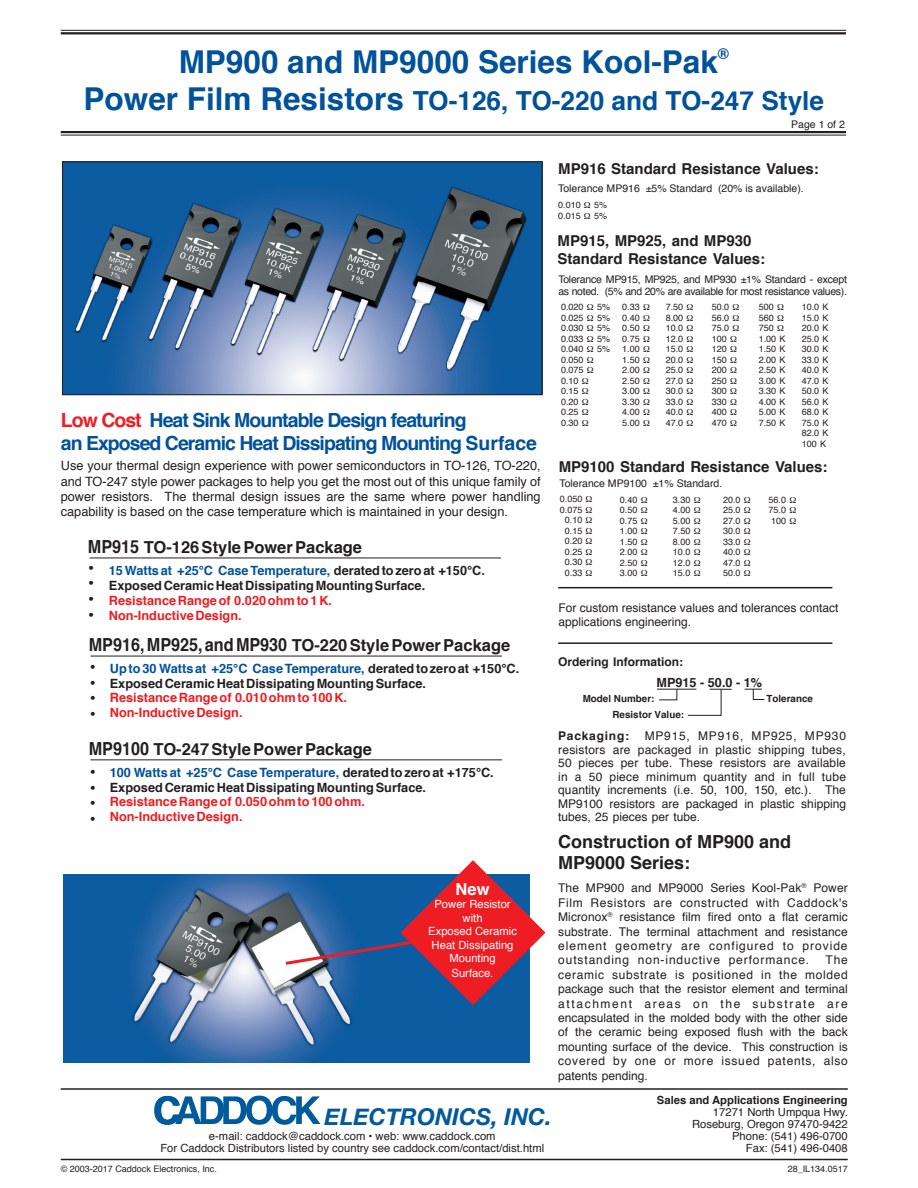
<style>
.page{position:relative;width:918px;height:1188px;background:#fff}
.page>*{position:absolute;margin:0;border:0;box-sizing:border-box;transform-origin:0 0}
.t1{font:700 31.5px "Helvetica";color:#01529a}
.t2{font:700 26.25px "Helvetica";color:#01529a}
.t3{font:italic 700 23.25px "Helvetica Neue";color:#005a9c}
.t4{font:700 19.5px/23.4px "Helvetica";letter-spacing:-.05em;color:#01529a}
.t5{font:700 18px/21.6px "Helvetica";color:#231f20}
.t6{font:700 16.5px "Helvetica";color:#231f20}
.t7{font:700 16.5px "Helvetica";color:#fff}
.t8{font:700 15px/18px "Helvetica";color:#231f20}
.t9{font:13.5px/15.6px "Symbol";color:#231f20;text-align:justify}
.t10{font:700 12.75px/15px "Helvetica";color:#231f20}
.t11{font:12.75px/15.3px "Helvetica";color:#231f20;text-align:justify}
.t12{font:700 12.75px/15px "Helvetica";color:#ee1d23}
.t13{font:700 12.6px "Helvetica";color:#231f20}
.t14{font:12px/14.4px "Helvetica";color:#231f20;text-align:justify}
.t15{font:700 12px "Helvetica";color:#231f20}
.t16{font:700 12px "Helvetica";letter-spacing:.065em;color:#231f20}
.t17{font:11.25px/12px "Helvetica";color:#231f20;text-align:right}
.t18{font:11.25px/13.6px "Helvetica";color:#fff;text-align:center}
.t19{font:700 11.25px "Helvetica";color:#231f20}
.t20{font:10.5px/12px "Helvetica";letter-spacing:-.025em;color:#231f20}
.t21{font:10.5px "Helvetica";color:#231f20}
.t22{font:700 9.9px/15.6px "Helvetica";color:#231f20}
.t23{font:9px/10.5px "Helvetica";color:#231f20;text-align:justify}
.s1{font-size:31.5px}
.s2{color:#ee1d23}
.s3{font-size:18px}
.s4{color:#01529a}
.s5{font-size:12px}
</style>
<div class="page">
<hr style="left:61px;top:1159px;width:787px;height:1px;background:#231f20">
<hr style="left:61px;top:1088px;width:787px;height:2px;background:#231f20">
<svg style="left:154px;top:1096px;width:166px;height:29px"></svg>
<hr style="left:61px;top:30px;width:785px;height:1px;background:#231f20">
<hr style="left:61px;top:32px;width:785px;height:2px;background:#231f20">
<hr style="left:61px;top:131px;width:785px;height:2px;background:#231f20">
<hr style="left:61px;top:135px;width:785px;height:1px;background:#231f20">
<hr style="left:90px;top:558px;width:411px;height:1px;background:#231f20">
<hr style="left:91px;top:656px;width:411px;height:1px;background:#231f20">
<hr style="left:91px;top:759px;width:411px;height:1px;background:#231f20">
<hr style="left:558px;top:587px;width:274px;height:1px;background:#231f20">
<hr style="left:657px;top:689px;width:39px;height:1px;background:#231f20">
<svg style="left:745px;top:689px;width:20px;height:11px"></svg>
<svg style="left:687px;top:689px;width:45px;height:27px"></svg>
<svg style="left:658px;top:689px;width:19px;height:11px"></svg>
<hr style="left:558px;top:642px;width:274px;height:2px;background:#231f20">
<img style="left:64px;top:163px;width:477px;height:230px">
<div style="left:62px;top:161px;width:481px;height:234px;border:1px solid #231f20"></div>
<img style="left:64px;top:874px;width:465px;height:189px">
<svg style="left:282px;top:860px;width:264px;height:146px"></svg>
<h1 class="t1" style="left:179px;top:36px;width:552px">MP900 and MP9000 Series Kool-Pak<sup>®</sup></h1>
<h2 class="t2" style="left:84px;top:80px;width:742px"><span class="s1">Power Film Resistors</span> TO-126, TO-220 and TO-247 Style</h2>
<p class="t20" style="left:791px;top:119px;width:55px">Page 1 of 2</p>
<p class="t8" style="left:558px;top:160px;width:262px">MP916 Standard Resistance Values:</p>
<p class="t21" style="left:558px;top:181px;width:247px">Tolerance MP916 ±5% Standard (20% is available).</p>
<p class="t23" style="left:558px;top:200px;width:24px">0.010</p>
<p class="t23" style="left:594px;top:200px;width:15px">5%</p>
<p class="t23" style="left:558px;top:211px;width:24px">0.015</p>
<p class="t23" style="left:594px;top:211px;width:15px">5%</p>
<h3 class="t4" style="left:61px;top:408px;width:478px"><span class="s2">Low Cost</span> Heat Sink Mountable Design featuring<br>an Exposed Ceramic Heat Dissipating Mounting Surface</h3>
<p class="t11" style="left:61px;top:459px;width:481px">Use your thermal design experience with power semiconductors in TO-126, TO-220, and TO-247 style power packages to help you get the most out of this unique family of power resistors. The thermal design issues are the same where power handling capability is based on the case temperature which is maintained in your design.</p>
<h3 class="t6" style="left:88px;top:534px;width:276px"><span class="s3">MP915</span> TO-126 Style Power Package</h3>
<p class="t9" style="left:88px;top:561px;width:8px">• • • •</p>
<p class="t10" style="left:109px;top:563px;width:378px"><span class="s4">15 Watts at +25°C Case Temperature,</span> derated to zero at +150°C.<br>Exposed Ceramic Heat Dissipating Mounting Surface.</p>
<p class="t12" style="left:109px;top:593px;width:225px">Resistance Range of 0.020 ohm to 1 K.<br>Non-Inductive Design.</p>
<h3 class="t6" style="left:89px;top:632px;width:423px"><span class="s3">MP916, MP925, and MP930</span> TO-220 Style Power Package</h3>
<p class="t9" style="left:90px;top:660px;width:8px">• • • •</p>
<p class="t10" style="left:110px;top:661px;width:411px"><span class="s4">Up to 30 Watts at +25°C Case Temperature,</span> derated to zero at +150°C.<br>Exposed Ceramic Heat Dissipating Mounting Surface.</p>
<p class="t12" style="left:110px;top:691px;width:239px">Resistance Range of 0.010 ohm to 100 K.<br>Non-Inductive Design.</p>
<h3 class="t6" style="left:89px;top:736px;width:285px"><span class="s3">MP9100</span> TO-247 Style Power Package</h3>
<p class="t9" style="left:90px;top:765px;width:8px">• • • •</p>
<p class="t10" style="left:110px;top:765px;width:386px"><span class="s4">100 Watts at +25°C Case Temperature,</span> derated to zero at +175°C.<br>Exposed Ceramic Heat Dissipating Mounting Surface.</p>
<p class="t12" style="left:110px;top:794px;width:257px">Resistance Range of 0.050 ohm to 100 ohm.<br>Non-Inductive Design.</p>
<h3 class="t7" style="left:456px;top:876px;width:35px">New</h3>
<p class="t18" style="left:428px;top:898px;width:90px">Power Resistor with<br>Exposed Ceramic<br>Heat Dissipating<br>Mounting<br>Surface<span class="s5">.</span></p>
<h3 class="t3" style="left:325px;top:1102px;width:229px">ELECTRONICS, INC.</h3>
<p class="t17" style="left:160px;top:1130px;width:385px;text-align:center">e-mail: caddock@caddock.com • web: www.caddock.com<br>For Caddock Distributors listed by country see caddock.com/contact/dist.html</p>
<p class="t23" style="left:61px;top:1164px;width:158px">© 2003-2017 Caddock Electronics, Inc.</p>
<p class="t8" style="left:558px;top:232px;width:209px">MP915, MP925, and MP930<br>Standard Resistance Values:</p>
<p class="t20" style="left:558px;top:273px;width:290px">Tolerance MP915, MP925, and MP930 ±1% Standard - except as noted. (5% and 20% are available for most resistance values).</p>
<p class="t23" style="left:561px;top:302px;width:24px">0.020</p>
<p class="t23" style="left:597px;top:302px;width:15px">5%</p>
<p class="t23" style="left:561px;top:312px;width:24px">0.025</p>
<p class="t23" style="left:597px;top:312px;width:15px">5%</p>
<p class="t23" style="left:561px;top:323px;width:24px">0.030</p>
<p class="t23" style="left:597px;top:323px;width:15px">5%</p>
<p class="t23" style="left:561px;top:333px;width:24px">0.033</p>
<p class="t23" style="left:597px;top:333px;width:15px">5%</p>
<p class="t23" style="left:561px;top:344px;width:24px">0.040</p>
<p class="t23" style="left:597px;top:344px;width:15px">5%</p>
<p class="t23" style="left:561px;top:354px;width:24px;text-align:left">0.050<br>0.075<br>0.10<br>0.15<br>0.20<br>0.25<br>0.30</p>
<p class="t23" style="left:622px;top:302px;width:19px">0.33<br>0.40<br>0.50<br>0.75<br>1.00<br>1.50<br>2.00<br>2.50<br>3.00<br>3.30<br>4.00<br>5.00</p>
<p class="t23" style="left:666px;top:302px;width:19px">7.50<br>8.00<br>10.0<br>12.0<br>15.0<br>20.0<br>25.0<br>27.0<br>30.0<br>33.0<br>40.0<br>47.0</p>
<p class="t23" style="left:712px;top:302px;width:19px;text-align:left">50.0<br>56.0<br>75.0<br>100<br>120<br>150<br>200<br>250<br>300<br>330<br>400<br>470</p>
<p class="t23" style="left:759px;top:302px;width:28px;text-align:left">500<br>560<br>750<br>1.00 K<br>1.50 K<br>2.00 K<br>2.50 K<br>3.00 K<br>3.30 K<br>4.00 K<br>5.00 K<br>7.50 K</p>
<p class="t23" style="left:802px;top:302px;width:28px">10.0 K 15.0 K 20.0 K 25.0 K 30.0 K 33.0 K 40.0 K 47.0 K 50.0 K 56.0 K 68.0 K 75.0 K 82.0 K 100 K</p>
<p class="t8" style="left:559px;top:458px;width:270px">MP9100 Standard Resistance Values:</p>
<p class="t21" style="left:559px;top:475px;width:164px">Tolerance MP9100 ±1% Standard.</p>
<p class="t23" style="left:723px;top:495px;width:19px">20.0<br>25.0<br>27.0<br>30.0<br>33.0<br>40.0<br>47.0<br>50.0</p>
<p class="t23" style="left:769px;top:495px;width:19px">56.0<br>75.0<br>100</p>
<p class="t23" style="left:560px;top:494px;width:24px;text-align:center">0.050<br>0.075<br>0.10<br>0.15<br>0.20<br>0.25<br>0.30<br>0.33</p>
<p class="t23" style="left:620px;top:495px;width:19px">0.40<br>0.50<br>0.75<br>1.00<br>1.50<br>2.00<br>2.50<br>3.00</p>
<p class="t23" style="left:673px;top:495px;width:19px">3.30<br>4.00<br>5.00<br>7.50<br>8.00<br>10.0<br>12.0<br>15.0</p>
<p class="t14" style="left:558px;top:602px;width:282px;line-height:13.5px">For custom resistance values and tolerances contact applications engineering.</p>
<p class="t15" style="left:558px;top:653px;width:127px">Ordering Information:</p>
<p class="t13" style="left:657px;top:671px;width:107px">MP915 - 50.0 - 1%</p>
<p class="t22" style="left:612px;top:690px;width:73px;text-indent:-30px">Model Number:<br>Resistor Value:</p>
<p class="t22" style="left:767px;top:690px;width:48px">Tolerance</p>
<p class="t16" style="left:558px;top:726px;width:72px">Packaging:</p>
<p class="t14" style="left:558px;top:730px;width:289px;line-height:13.5px;text-indent:87px">MP915, MP916, MP925, MP930 resistors are packaged in plastic shipping tubes, 50 pieces per tube. These resistors are available in a 50 piece minimum quantity and in full tube quantity increments (i.e. 50, 100, 150, etc.). The MP9100 resistors are packaged in plastic shipping tubes, 25 pieces per tube.</p>
<h3 class="t5" style="left:558px;top:831px;width:235px">Construction of MP900 and<br>MP9000 Series:</h3>
<p class="t14" style="left:558px;top:881px;width:291px">The MP900 and MP9000 Series Kool-Pak<sup>®</sup> Power Film Resistors are constructed with Caddock's Micronox<sup>®</sup> resistance film fired onto a flat ceramic substrate. The terminal attachment and resistance element geometry are configured to provide outstanding non-inductive performance.</p>
<p class="t14" style="left:558px;top:953px;width:291px;text-indent:267px">The ceramic substrate is positioned in the molded package such that the resistor element and terminal attachment areas on the substrate are encapsulated in the molded body with the other side of the ceramic being exposed flush with the back mounting surface of the device. This construction is covered by one or more issued patents, also patents pending.</p>
<p class="t19" style="left:657px;top:1091px;width:192px">Sales and Applications Engineering</p>
<p class="t17" style="left:692px;top:1106px;width:157px">17271 North Umpqua Hwy.<br>Roseburg, Oregon 97470-9422<br>Phone: (541) 496-0700<br>Fax: (541) 496-0408</p>
<p class="t23" style="left:788px;top:1164px;width:62px">28_IL134.0517</p>
</div>
